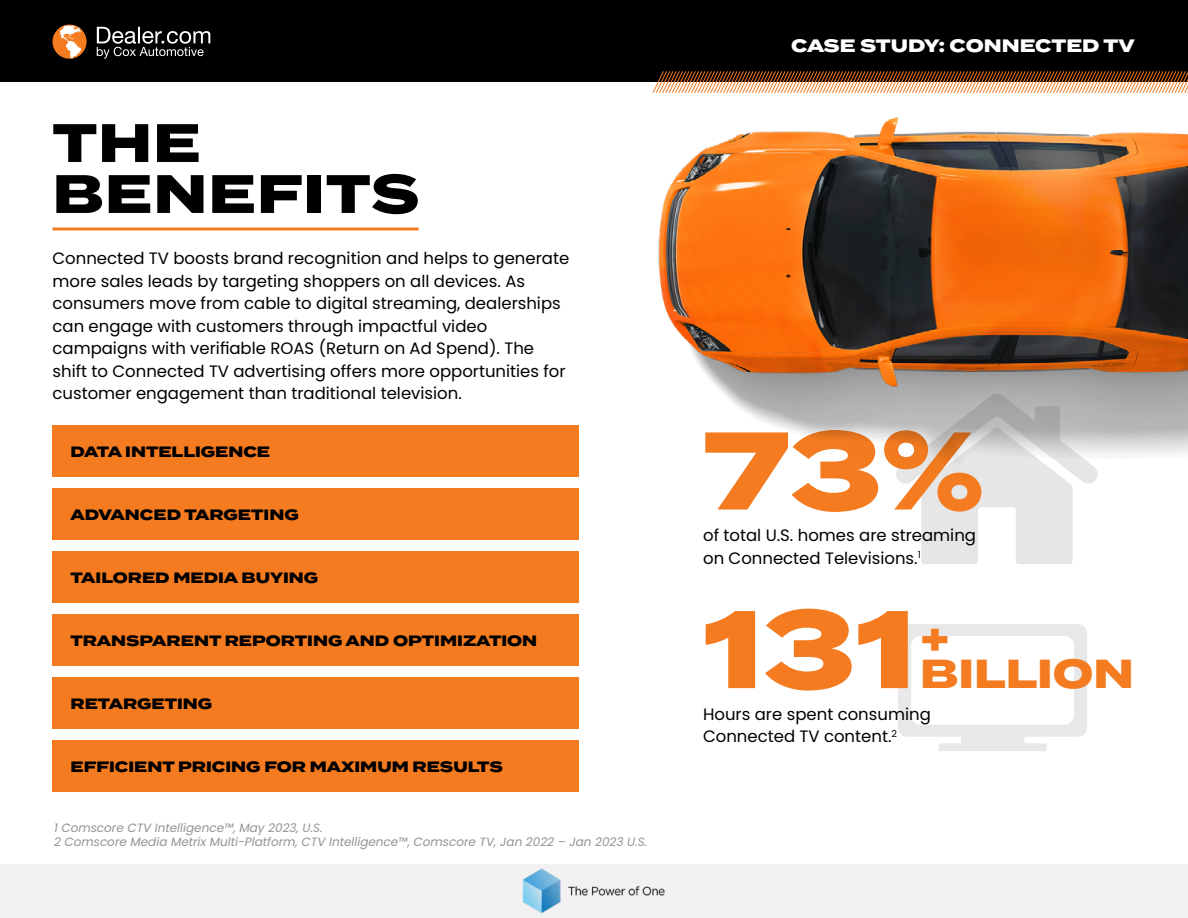
<style>
.page{position:relative;width:1188px;height:918px;background:#fff}
.page>*{position:absolute;margin:0;border:0;box-sizing:border-box;transform-origin:0 0}
.t1{font:800 110.1px "Termina";color:#f47b20}
.t2{font:800 54px/51px "Termina";letter-spacing:.02em;color:#000}
.t3{font:800 40.5px/36.6px "Termina";color:#f47b20}
.t4{font:800 18px "Termina";color:#fff}
.t5{font:16.5px/22.5px "Poppins";color:#000}
.t6{font:800 15px "Termina";color:#000}
.t7{font:italic 12px/14.4px "Poppins";color:#949292}
</style>
<div class="page">
<div style="left:0;top:0;width:1188px;height:82px;background:#000"></div>
<svg style="left:97px;top:27px;width:113px;height:32px"></svg>
<svg style="left:52px;top:24px;width:35px;height:35px"></svg>
<svg style="left:653px;top:71px;width:535px;height:22px"></svg>
<div style="left:0;top:864px;width:1188px;height:54px;background:#f1f1f2"></div>
<img style="left:522px;top:869px;width:143px;height:43px">
<svg style="left:896px;top:476px;width:202px;height:88px"></svg>
<hr style="left:53px;top:227px;width:365px;height:3px;background:#f47b20">
<div style="left:53px;top:425px;width:526px;height:51px;background:#f47b20"></div>
<div style="left:53px;top:488px;width:526px;height:51px;background:#f47b20"></div>
<div style="left:53px;top:551px;width:526px;height:51px;background:#f47b20"></div>
<div style="left:53px;top:614px;width:526px;height:51px;background:#f47b20"></div>
<div style="left:53px;top:677px;width:526px;height:51px;background:#f47b20"></div>
<div style="left:53px;top:740px;width:526px;height:51px;background:#f47b20"></div>
<img style="left:658px;top:117px;width:530px;height:359px">
<svg style="left:898px;top:624px;width:189px;height:127px"></svg>
<h2 class="t2" style="left:53px;top:119px;width:368px">THE<br>BENEFITS</h2>
<p class="t5" style="left:53px;top:247px;width:518px">Connected TV boosts brand recognition and helps to generate more sales leads by targeting shoppers on all devices. As consumers move from cable to digital streaming, dealerships can engage with customers through impactful video campaigns with verifiable ROAS (Return on Ad Spend). The shift to Connected TV advertising offers more opportunities for customer engagement than traditional television.</p>
<p class="t6" style="left:71px;top:440px;width:201px">DATA INTELLIGENCE</p>
<p class="t6" style="left:71px;top:503px;width:230px">ADVANCED TARGETING</p>
<p class="t6" style="left:71px;top:566px;width:249px">TAILORED MEDIA BUYING</p>
<p class="t6" style="left:71px;top:629px;width:468px">TRANSPARENT REPORTING AND OPTIMIZATION</p>
<p class="t6" style="left:71px;top:692px;width:143px">RETARGETING</p>
<p class="t6" style="left:71px;top:755px;width:434px">EFFICIENT PRICING FOR MAXIMUM RESULTS</p>
<p class="t7" style="left:54px;top:820px;width:595px">1 Comscore CTV Intelligence™, May 2023, U.S.<br>2 Comscore Media Metrix Multi-Platform, CTV Intelligence™, Comscore TV, Jan 2022 – Jan 2023 U.S.</p>
<p class="t4" style="left:791px;top:32px;width:345px">CASE STUDY: CONNECTED TV</p>
<h1 class="t1" style="left:703px;top:389px;width:282px">73%</h1>
<p class="t5" style="left:703px;top:525px;width:274px">of total U.S. homes are streaming on Connected Televisions.<sup>1</sup></p>
<h1 class="t1" style="left:703px;top:567px;width:214px">131</h1>
<p class="t5" style="left:703px;top:703px;width:229px">Hours are spent consuming<br>Connected TV content.<sup>2</sup></p>
<h3 class="t3" style="left:920px;top:620px;width:215px">+<br>BILLION</h3>
</div>
